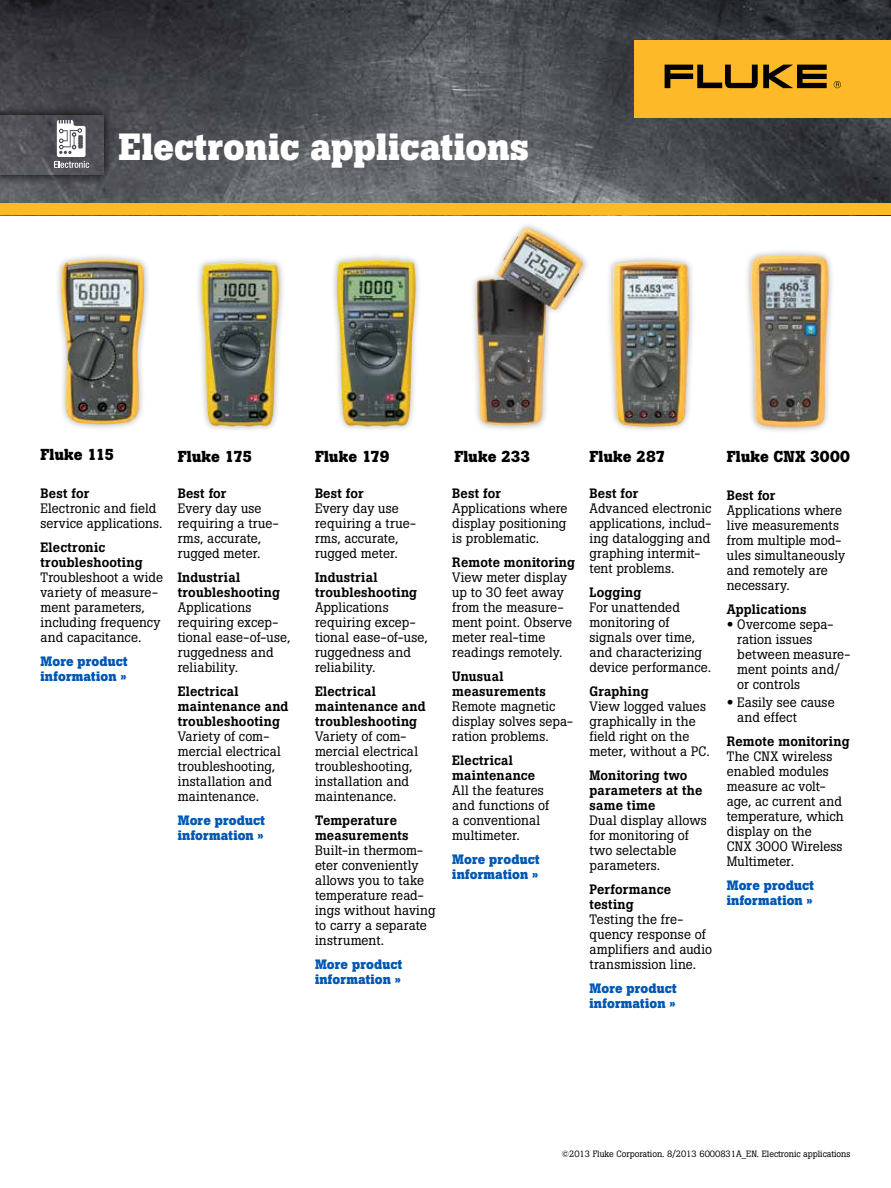
<style>
.page{position:relative;width:891px;height:1188px;background:#fff}
.page>*{position:absolute;margin:0;border:0;box-sizing:border-box;transform-origin:0 0}
.t1{font:700 37.5px "Boton Pro";color:#fff}
.t2{font:700 15.75px "Boton Pro";letter-spacing:.01em;color:#000}
.t3{font:13.5px/15px "Boton Pro";letter-spacing:.005em;color:#000}
.t4{font:500 13.5px/15px "Boton Pro";letter-spacing:.015em;color:#000}
.t5{font:700 13.5px/15px "Boton Pro";letter-spacing:.01em;color:#0058b3}
.t6{font:9px "Boton Pro";color:#000}
.s1{font-family:"Helvetica Neue LT Std";font-stretch:expanded}
</style>
<div class="page">
<img style="left:0;top:0;width:891px;height:216px">
<svg style="left:0;top:104px;width:115px;height:82px;background:#434348"></svg>
<img style="left:0;top:115px;width:104px;height:60px">
<div style="left:0;top:203px;width:891px;height:12px;background:#fdb927"></div>
<div style="left:606px;top:254px;width:90px;height:179px;background:#000;opacity:.3"></div>
<img style="left:613px;top:261px;width:76px;height:166px">
<div style="left:195px;top:255px;width:91px;height:178px;background:#000;opacity:.3"></div>
<img style="left:202px;top:262px;width:77px;height:165px">
<div style="left:330px;top:253px;width:92px;height:180px;background:#000;opacity:.3"></div>
<img style="left:337px;top:259px;width:79px;height:167px">
<div style="left:55px;top:253px;width:96px;height:178px;background:#000;opacity:.3"></div>
<img style="left:61px;top:259px;width:83px;height:165px">
<div style="left:744px;top:248px;width:91px;height:186px;background:#000;opacity:.3"></div>
<img style="left:751px;top:255px;width:78px;height:172px">
<div style="left:470px;top:221px;width:120px;height:211px;background:#000;opacity:.3"></div>
<img style="left:476px;top:228px;width:108px;height:197px">
<svg style="left:54px;top:120px;width:35px;height:48px"></svg>
<div style="left:634px;top:40px;width:257px;height:78px;background:#fdb927"></div>
<svg style="left:665px;top:65px;width:162px;height:23px"></svg>
<svg style="left:834px;top:81px;width:7px;height:7px"></svg>
<h1 class="t1" style="left:119px;top:123px;width:412px">Electronic applications</h1>
<p class="t2" style="left:40px;top:445px;width:75px">Fluke 115</p>
<p class="t4" style="left:40px;top:485px;width:50px">Best for</p>
<p class="t3" style="left:40px;top:500px;width:124px">Electronic and field service applications.</p>
<p class="t4" style="left:40px;top:539px;width:104px">Electronic troubleshooting</p>
<p class="t3" style="left:40px;top:569px;width:124px">Troubleshoot a wide variety of measure&shy;ment parameters, including frequency and capacitance.</p>
<p class="t5" style="left:40px;top:653px;width:89px">More product information »</p>
<p class="t2" style="left:178px;top:446px;width:76px">Fluke 175</p>
<p class="t4" style="left:178px;top:485px;width:50px">Best for</p>
<p class="t3" style="left:178px;top:500px;width:103px">Every day use requiring a true&shy;rms, accurate, rugged meter.</p>
<p class="t4" style="left:178px;top:569px;width:104px">Industrial troubleshooting</p>
<p class="t3" style="left:178px;top:599px;width:114px">Applications requiring excep&shy;tional ease-of-use, ruggedness and reliability.</p>
<p class="t4" style="left:178px;top:683px;width:112px">Electrical maintenance and troubleshooting</p>
<p class="t3" style="left:178px;top:728px;width:105px">Variety of com&shy;mercial electrical troubleshooting, installation and maintenance.</p>
<p class="t5" style="left:178px;top:812px;width:89px">More product information »</p>
<p class="t2" style="left:315px;top:446px;width:76px">Fluke 179</p>
<p class="t4" style="left:315px;top:485px;width:50px">Best for</p>
<p class="t3" style="left:315px;top:500px;width:103px">Every day use requiring a true&shy;rms, accurate, rugged meter.</p>
<p class="t4" style="left:315px;top:569px;width:104px">Industrial troubleshooting</p>
<p class="t3" style="left:315px;top:599px;width:114px">Applications requiring excep&shy;tional ease-of-use, ruggedness and reliability.</p>
<p class="t4" style="left:315px;top:683px;width:112px">Electrical maintenance and troubleshooting</p>
<p class="t3" style="left:315px;top:728px;width:105px">Variety of com&shy;mercial electrical troubleshooting, installation and maintenance.</p>
<p class="t4" style="left:315px;top:812px;width:95px">Temperature measurements</p>
<p class="t3" style="left:315px;top:842px;width:122px">Built-in thermom&shy;eter conveniently allows you to take temperature read&shy;ings without having to carry a separate instrument.</p>
<p class="t5" style="left:315px;top:956px;width:89px">More product information »</p>
<p class="t2" style="left:454px;top:446px;width:78px">Fluke 233</p>
<p class="t4" style="left:452px;top:485px;width:50px">Best for</p>
<p class="t3" style="left:452px;top:500px;width:117px;text-align:justify">Applications where display positioning is problematic.</p>
<p class="t4" style="left:452px;top:554px;width:124px">Remote monitoring</p>
<p class="t3" style="left:452px;top:569px;width:122px">View meter display up to 30 feet away from the measure&shy;ment point. Observe meter real-time readings remotely.</p>
<p class="t4" style="left:452px;top:668px;width:95px">Unusual measurements</p>
<p class="t3" style="left:452px;top:698px;width:122px">Remote magnetic display solves sepa&shy;ration problems.</p>
<p class="t4" style="left:452px;top:752px;width:85px">Electrical maintenance</p>
<p class="t3" style="left:452px;top:782px;width:98px">All the features and functions of a conventional multimeter.</p>
<p class="t5" style="left:452px;top:851px;width:89px">More product information »</p>
<p class="t2" style="left:590px;top:446px;width:77px">Fluke 287</p>
<p class="t4" style="left:590px;top:485px;width:50px">Best for</p>
<p class="t3" style="left:590px;top:500px;width:123px">Advanced electronic applications, includ&shy;ing datalogging and graphing intermit&shy;tent problems.</p>
<p class="t4" style="left:590px;top:584px;width:53px">Logging</p>
<p class="t3" style="left:590px;top:599px;width:123px">For unattended monitoring of signals over time, and characterizing device performance.</p>
<p class="t4" style="left:590px;top:683px;width:61px">Graphing</p>
<p class="t3" style="left:590px;top:698px;width:122px">View logged values graphically in the field right on the meter, without a PC.</p>
<p class="t4" style="left:590px;top:767px;width:114px">Monitoring two parameters at the same time</p>
<p class="t3" style="left:590px;top:812px;width:119px">Dual display allows for monitoring of two selectable parameters.</p>
<p class="t4" style="left:590px;top:881px;width:83px">Performance testing</p>
<p class="t3" style="left:590px;top:911px;width:124px">Testing the fre&shy;quency response of amplifiers and audio transmission line.</p>
<p class="t5" style="left:590px;top:980px;width:89px">More product information »</p>
<p class="t2" style="left:727px;top:446px;width:125px">Fluke CNX 3000</p>
<p class="t4" style="left:727px;top:487px;width:50px">Best for</p>
<p class="t3" style="left:727px;top:502px;width:120px">Applications where live measurements from multiple mod&shy;ules simultaneously and remotely are necessary.</p>
<p class="t4" style="left:727px;top:601px;width:81px">Applications</p>
<p class="t3" style="left:737px;top:616px;width:115px;text-indent:-11px"><span class="s1">•</span> Overcome sepa&shy;ration issues between measure&shy;ment points and/ or controls</p>
<p class="t3" style="left:737px;top:694px;width:99px;text-indent:-11px"><span class="s1">•</span> Easily see cause and effect</p>
<p class="t4" style="left:727px;top:733px;width:124px">Remote monitoring</p>
<p class="t3" style="left:727px;top:748px;width:119px">The CNX wireless enabled modules measure ac volt&shy;age, ac current and temperature, which display on the<br>CNX 3000 Wireless<br>Multimeter.</p>
<p class="t5" style="left:727px;top:877px;width:89px">More product information »</p>
<p class="t6" style="left:562px;top:1148px;width:290px">©2013 Fluke Corporation. 8/2013 6000831A_EN. Electronic applications</p>
</div>
